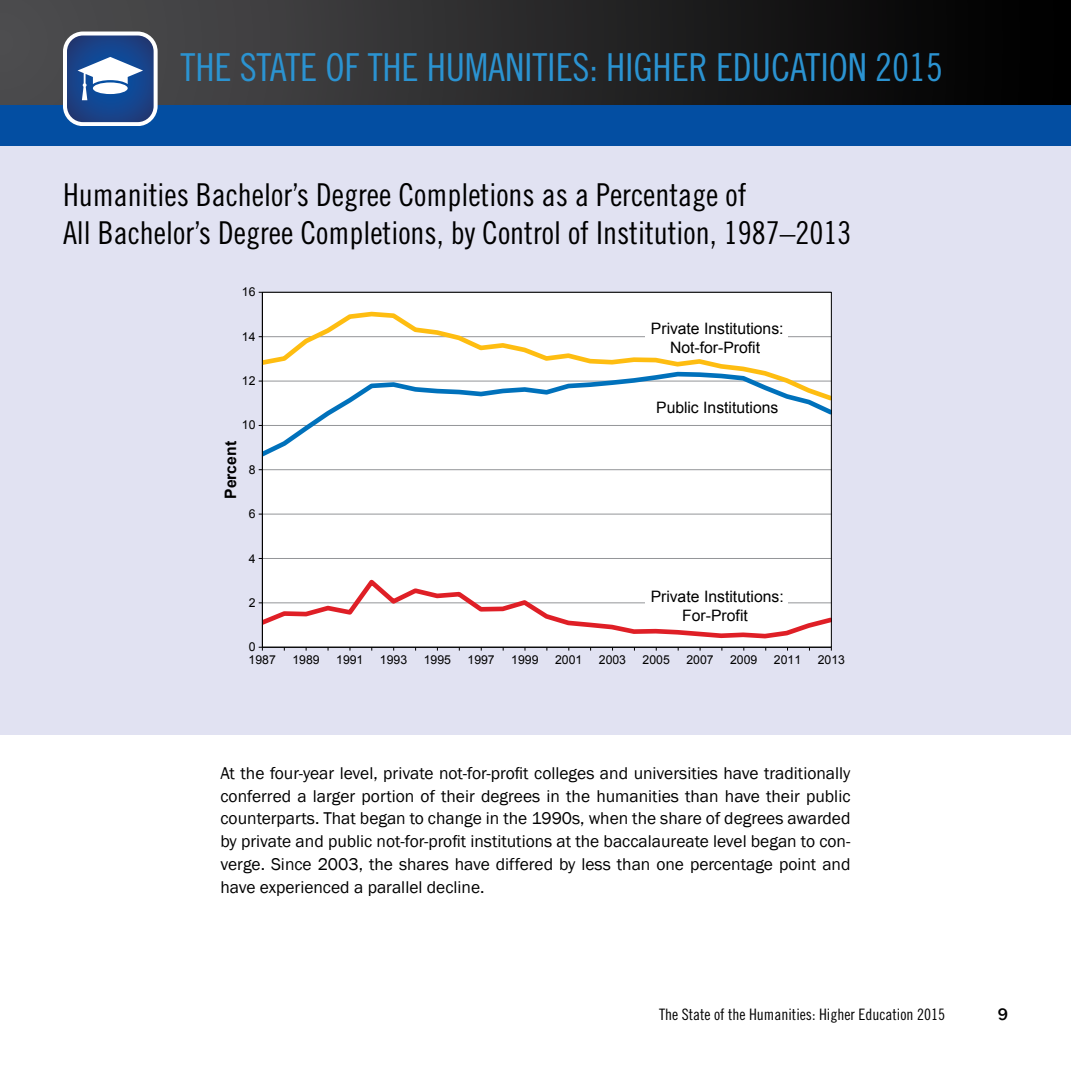
<style>
.page{position:relative;width:1071px;height:1071px;background:#fff}
.page>*{position:absolute;margin:0;border:0;box-sizing:border-box;transform-origin:0 0}
.t1{font:38.5px "Trade Gothic LT Std Cn 18";letter-spacing:-.005em;color:#2b93d1}
.t2{font:31.5px/37.8px "Trade Gothic LT Std Cn 18";color:#000}
.t3{font:17.5px/22.8px "Franklin Gothic";color:#000;text-align:justify}
.t4{font:500 17.5px "Franklin Gothic";color:#000}
.t5{font:15.75px/18.9px "Arial";color:#000;text-align:center}
.t6{font:15.75px "Trade Gothic LT Std Cn 18";color:#000}
.t7{font:700 15.75px "Arial";color:#000}
.t8{font:12.25px "Arial";color:#000}
</style>
<div class="page">
<div style="left:0;top:105px;width:1071px;height:42px;background:#034ea2"></div>
<div style="left:0;top:0;width:1071px;height:105px;background:linear-gradient(to right,#525254,#000)"></div>
<svg style="left:63px;top:32px;width:94px;height:94px"></svg>
<svg style="left:67px;top:36px;width:87px;height:86px"></svg>
<div style="left:93px;top:82px;width:35px;height:12px;background:#fff;border-radius:50%"></div>
<div style="left:0;top:147px;width:1071px;height:588px;background:#e1e2f2"></div>
<div style="left:262px;top:292px;width:569px;height:355px;background:#fff"></div>
<hr style="left:262px;top:558px;width:569px;height:1px;background:#939598">
<hr style="left:262px;top:514px;width:569px;height:1px;background:#939598">
<hr style="left:262px;top:469px;width:569px;height:1px;background:#939598">
<svg style="left:264px;top:404px;width:566px;height:52px"></svg>
<svg style="left:264px;top:311px;width:566px;height:93px"></svg>
<svg style="left:259px;top:575px;width:571px;height:66px"></svg>
<div style="left:645px;top:326px;width:143px;height:20px;background:#fff"></div>
<div style="left:645px;top:594px;width:143px;height:15px;background:#fff"></div>
<h1 class="t1" style="left:181px;top:45px;width:764px">THE STATE OF THE HUMANITIES: HIGHER EDUCATION 2015</h1>
<h2 class="t2" style="left:63px;top:176px;width:790px">Humanities Bachelor’s Degree Completions as a Percentage of<br>All Bachelor’s Degree Completions, by Control of Institution, 1987–2013</h2>
<p class="t8" style="left:242px;top:284px;width:15px">16</p>
<p class="t8" style="left:242px;top:328px;width:15px">14</p>
<p class="t8" style="left:242px;top:373px;width:15px">12</p>
<p class="t8" style="left:242px;top:417px;width:15px">10</p>
<p class="t7" style="left:220px;top:499px;width:59px;rotate:-90deg">Percent</p>
<p class="t8" style="left:249px;top:461px;width:8px">8</p>
<p class="t8" style="left:249px;top:506px;width:8px">6</p>
<p class="t8" style="left:249px;top:550px;width:8px">4</p>
<p class="t8" style="left:249px;top:595px;width:8px">2</p>
<p class="t8" style="left:249px;top:639px;width:8px">0</p>
<p class="t5" style="left:651px;top:319px;width:134px">Private Institutions:<br>Not-for-Profit</p>
<p class="t5" style="left:656px;top:398px;width:124px">Public Institutions</p>
<p class="t5" style="left:651px;top:587px;width:135px">Private Institutions:<br>For-Profit</p>
<p class="t8" style="left:249px;top:652px;width:29px">1987</p>
<p class="t8" style="left:292px;top:652px;width:29px">1989</p>
<p class="t8" style="left:336px;top:652px;width:29px">1991</p>
<p class="t8" style="left:380px;top:652px;width:29px">1993</p>
<p class="t8" style="left:424px;top:652px;width:29px">1995</p>
<p class="t8" style="left:468px;top:652px;width:29px">1997</p>
<p class="t8" style="left:511px;top:652px;width:29px">1999</p>
<p class="t8" style="left:555px;top:652px;width:29px">2001</p>
<p class="t8" style="left:599px;top:652px;width:29px">2003</p>
<p class="t8" style="left:643px;top:652px;width:29px">2005</p>
<p class="t8" style="left:686px;top:652px;width:29px">2007</p>
<p class="t8" style="left:730px;top:652px;width:29px">2009</p>
<p class="t8" style="left:774px;top:652px;width:29px">2011</p>
<p class="t8" style="left:818px;top:652px;width:29px">2013</p>
<p class="t3" style="left:220px;top:762px;width:632px">At the four-year level, private not-for-profit colleges and universities have traditionally conferred a larger portion of their degrees in the humanities than have their public counterparts. That began to change in the 1990s, when the share of degrees awarded by private and public not-for-profit institutions at the baccalaureate level began to con&shy;verge. Since 2003, the shares have differed by less than one percentage point and have experienced a parallel decline.</p>
<p class="t6" style="left:659px;top:1005px;width:288px">The State of the Humanities: Higher Education 2015</p>
<p class="t4" style="left:998px;top:1004px;width:12px">9</p>
</div>
